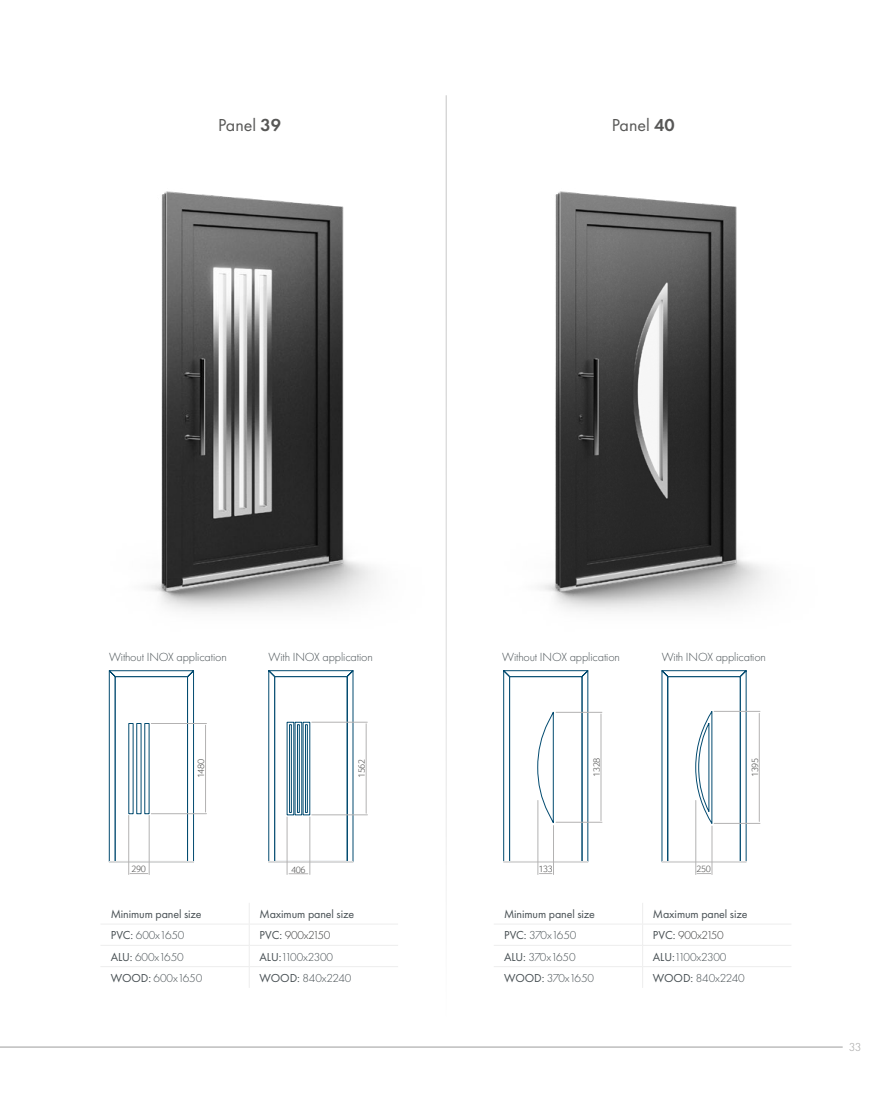
<style>
.page{position:relative;width:893px;height:1106px;background:#fff}
.page>*{position:absolute;margin:0;border:0;box-sizing:border-box;transform-origin:0 0}
.t1{font:18px "Futura PT";color:#575756}
.t2{font:300 12.3px "Futura PT";letter-spacing:-.01em;color:#474f53}
.t3{font:300 12px "Futura PT";letter-spacing:-.01em;color:#474f53}
.t4{font:12px "Futura PT";letter-spacing:-.01em;color:#474f53}
.t5{font:300 12px "Futura PT";letter-spacing:-.02em;color:#3c3c3b}
.t6{font:300 12px "Futura PT";color:#9d9d9c}
.t7{font:300 9.6px "Foco";letter-spacing:-.05em;color:#575756}
.t8{font:300 9.45px "Foco";letter-spacing:-.05em;color:#575756}
.s1{font-weight:600}
.s2{font-weight:400}
.s3{font-weight:400;color:#474f53}
</style>
<div class="page">
<hr style="left:0;top:1046px;width:843px;height:1px;background:#9d9d9c">
<img style="left:147px;top:191px;width:227px;height:420px">
<img style="left:541px;top:191px;width:226px;height:420px">
<hr style="left:446px;top:95px;width:1px;height:921px;background:#c6c6c6">
<hr style="left:100px;top:923px;width:149px;height:1px;background:#ededed">
<hr style="left:249px;top:923px;width:149px;height:1px;background:#ededed">
<hr style="left:100px;top:945px;width:149px;height:1px;background:#ededed">
<hr style="left:249px;top:945px;width:149px;height:1px;background:#ededed">
<hr style="left:100px;top:966px;width:149px;height:1px;background:#ededed">
<hr style="left:249px;top:966px;width:149px;height:1px;background:#ededed">
<svg style="left:249px;top:903px;width:1px;height:84px"></svg>
<hr style="left:494px;top:923px;width:149px;height:1px;background:#ededed">
<hr style="left:643px;top:923px;width:148px;height:1px;background:#ededed">
<hr style="left:494px;top:945px;width:149px;height:1px;background:#ededed">
<hr style="left:643px;top:945px;width:148px;height:1px;background:#ededed">
<hr style="left:494px;top:966px;width:149px;height:1px;background:#ededed">
<hr style="left:643px;top:966px;width:148px;height:1px;background:#ededed">
<svg style="left:642px;top:903px;width:1px;height:84px"></svg>
<svg style="left:268px;top:670px;width:86px;height:192px"></svg>
<div style="left:275px;top:676px;width:72px;height:185px;background:#fff"></div>
<svg style="left:287px;top:722px;width:7px;height:93px"></svg>
<div style="left:289px;top:724px;width:3px;height:88px;background:#fff;border:1px solid #034b70"></div>
<svg style="left:295px;top:722px;width:7px;height:93px"></svg>
<div style="left:297px;top:724px;width:3px;height:88px;background:#fff;border:1px solid #034b70"></div>
<svg style="left:303px;top:722px;width:7px;height:93px"></svg>
<div style="left:305px;top:724px;width:3px;height:88px;background:#fff;border:1px solid #034b70"></div>
<div style="left:269px;top:861px;width:84px;height:1px;border:1px solid #dadada"></div>
<hr style="left:312px;top:722px;width:55px;height:1px;background:#b3b2b2">
<hr style="left:312px;top:814px;width:55px;height:1px;background:#b3b2b2">
<svg style="left:289px;top:873px;width:19px;height:1px"></svg>
<hr style="left:287px;top:817px;width:1px;height:57px;background:#b3b2b2">
<hr style="left:310px;top:817px;width:1px;height:57px;background:#b3b2b2">
<hr style="left:366px;top:723px;width:1px;height:90px;background:#b3b2b2">
<svg style="left:108px;top:670px;width:87px;height:192px"></svg>
<div style="left:115px;top:676px;width:73px;height:185px;background:#fff;border:1px solid #034b70"></div>
<svg style="left:129px;top:723px;width:4px;height:91px"></svg>
<svg style="left:137px;top:723px;width:4px;height:91px"></svg>
<svg style="left:145px;top:723px;width:4px;height:91px"></svg>
<div style="left:109px;top:861px;width:85px;height:1px;border:1px solid #dadada"></div>
<hr style="left:151px;top:723px;width:55px;height:1px;background:#b3b2b2">
<hr style="left:151px;top:813px;width:55px;height:1px;background:#b3b2b2">
<svg style="left:130px;top:873px;width:18px;height:1px"></svg>
<hr style="left:128px;top:815px;width:1px;height:59px;background:#b3b2b2">
<hr style="left:149px;top:815px;width:1px;height:59px;background:#b3b2b2">
<hr style="left:205px;top:725px;width:1px;height:87px;background:#b3b2b2">
<svg style="left:503px;top:670px;width:86px;height:192px"></svg>
<div style="left:503px;top:861px;width:85px;height:1px;border:1px solid #dadada"></div>
<hr style="left:556px;top:712px;width:46px;height:1px;background:#b3b2b2">
<hr style="left:556px;top:822px;width:46px;height:1px;background:#b3b2b2">
<hr style="left:538px;top:800px;width:1px;height:74px;background:#b3b2b2">
<hr style="left:553px;top:825px;width:1px;height:49px;background:#b3b2b2">
<svg style="left:539px;top:873px;width:13px;height:1px"></svg>
<hr style="left:601px;top:714px;width:1px;height:106px;background:#b3b2b2">
<svg style="left:661px;top:670px;width:86px;height:192px"></svg>
<div style="left:662px;top:861px;width:84px;height:1px;border:1px solid #dadada"></div>
<hr style="left:714px;top:823px;width:46px;height:1px;background:#b3b2b2">
<hr style="left:714px;top:711px;width:46px;height:1px;background:#b3b2b2">
<hr style="left:695px;top:800px;width:1px;height:74px;background:#b3b2b2">
<hr style="left:712px;top:826px;width:1px;height:48px;background:#b3b2b2">
<svg style="left:697px;top:873px;width:14px;height:1px"></svg>
<hr style="left:759px;top:713px;width:1px;height:108px;background:#b3b2b2">
<h1 class="t1" style="left:218px;top:114px;width:64px">Panel <span class="s1">39</span></h1>
<h1 class="t1" style="left:612px;top:114px;width:64px">Panel <span class="s1">40</span></h1>
<p class="t2" style="left:109px;top:649px;width:119px">Without INOX application</p>
<p class="t2" style="left:269px;top:649px;width:106px">With INOX application</p>
<p class="t2" style="left:502px;top:649px;width:119px">Without INOX application</p>
<p class="t2" style="left:662px;top:649px;width:106px">With INOX application</p>
<p class="t7" style="left:195px;top:778px;width:21px;rotate:-90deg">1480</p>
<p class="t7" style="left:355px;top:778px;width:21px;rotate:-90deg">1562</p>
<p class="t8" style="left:590px;top:776px;width:21px;rotate:-90deg">1328</p>
<p class="t8" style="left:749px;top:777px;width:21px;rotate:-90deg">1395</p>
<p class="t7" style="left:132px;top:862px;width:16px">290</p>
<p class="t7" style="left:291px;top:863px;width:16px">406</p>
<p class="t8" style="left:538px;top:863px;width:16px">133</p>
<p class="t8" style="left:697px;top:863px;width:16px">250</p>
<p class="t4" style="left:111px;top:906px;width:92px">Minimum panel size</p>
<p class="t4" style="left:259px;top:906px;width:96px">Maximum panel size</p>
<p class="t3" style="left:111px;top:928px;width:75px"><span class="s2">PVC:</span> 600x1650</p>
<p class="t5" style="left:259px;top:928px;width:72px"><span class="s3">PVC:</span> 900x2150</p>
<p class="t3" style="left:111px;top:949px;width:75px"><span class="s2">ALU:</span> 600x1650</p>
<p class="t3" style="left:259px;top:949px;width:75px"><span class="s2">ALU:</span>1100x2300</p>
<p class="t3" style="left:111px;top:971px;width:93px"><span class="s2">WOOD:</span> 600x1650</p>
<p class="t3" style="left:259px;top:971px;width:93px"><span class="s2">WOOD:</span> 840x2240</p>
<p class="t4" style="left:504px;top:906px;width:92px">Minimum panel size</p>
<p class="t4" style="left:653px;top:906px;width:96px">Maximum panel size</p>
<p class="t3" style="left:504px;top:928px;width:74px"><span class="s2">PVC:</span> 370x1650</p>
<p class="t5" style="left:653px;top:928px;width:72px"><span class="s3">PVC:</span> 900x2150</p>
<p class="t3" style="left:504px;top:949px;width:73px"><span class="s2">ALU:</span> 370x1650</p>
<p class="t3" style="left:653px;top:949px;width:75px"><span class="s2">ALU:</span>1100x2300</p>
<p class="t3" style="left:504px;top:971px;width:92px"><span class="s2">WOOD:</span> 370x1650</p>
<p class="t3" style="left:653px;top:971px;width:93px"><span class="s2">WOOD:</span> 840x2240</p>
<p class="t6" style="left:849px;top:1040px;width:14px">33</p>
</div>
